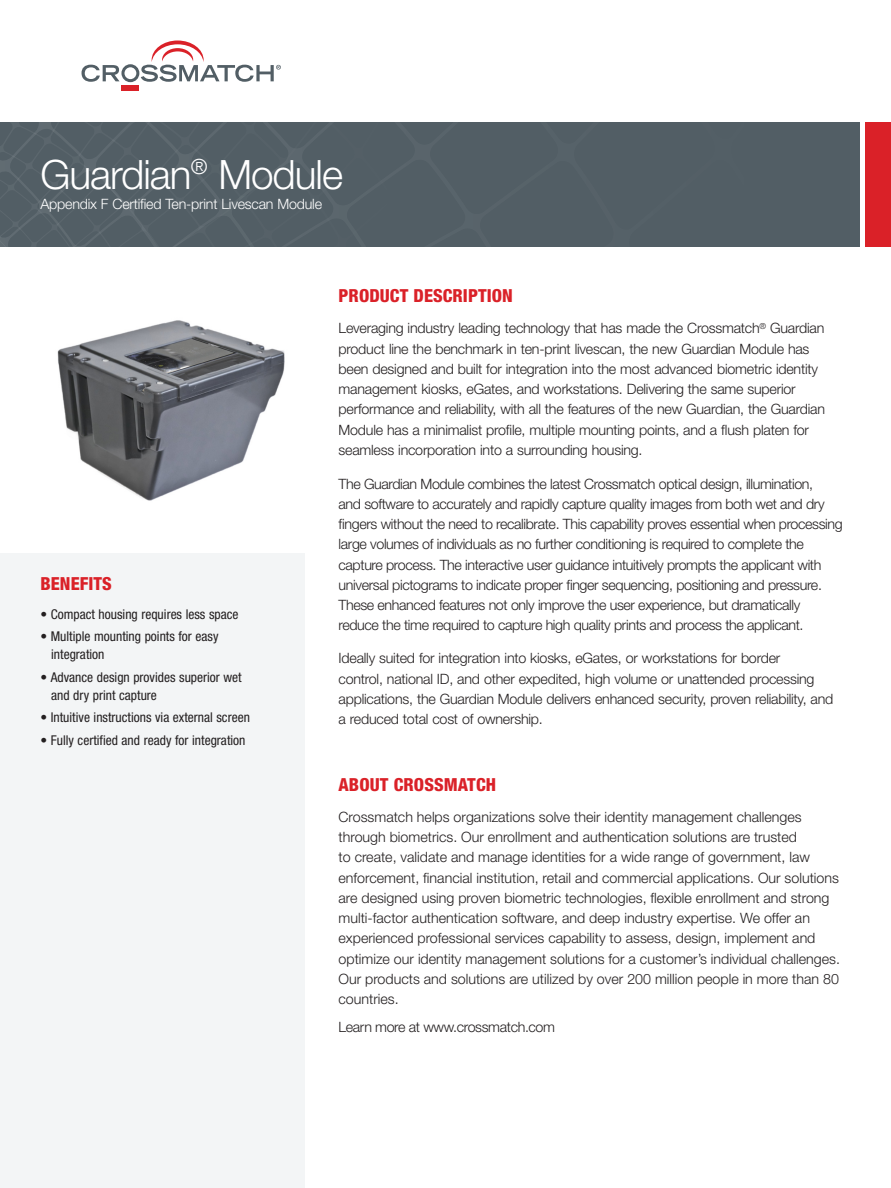
<style>
.page{position:relative;width:891px;height:1188px;background:#fff}
.page>*{position:absolute;margin:0;border:0;box-sizing:border-box;transform-origin:0 0}
.t1{font:300 40.5px "Helvetica Neue LT Std";letter-spacing:-.025em;color:#fff}
.subhead{font:800 condensed 18px "Helvetica Neue LT Std";letter-spacing:.005em;color:#da2128}
.body{font:300 14.25px/20.2px "Helvetica Neue LT Std";letter-spacing:-.015em;color:#231f20}
.front_page_BLACK_TEX{font:300 14.25px/20.2px "Helvetica Neue LT Std";color:#231f20}
.front_page_BLACK_TEX-2{font:300 14.25px/20.2px "Helvetica Neue LT Std";letter-spacing:-.02em;color:#231f20}
.body-2{font:300 14.25px "Helvetica Neue LT Std";letter-spacing:-.015em;color:#fff}
.specs{font:condensed 13.5px/18px "Helvetica Neue LT Std";color:#231f20}
</style>
<div class="page">
<div style="left:0;top:122px;width:859px;height:125px;background:#525e65"></div>
<div style="left:865px;top:122px;width:26px;height:125px;background:#da2128"></div>
<svg style="left:0;top:122px;width:332px;height:125px"></svg>
<div style="left:121px;top:85px;width:18px;height:6px;background:#da2128"></div>
<svg style="left:82px;top:41px;width:199px;height:41px"></svg>
<div style="left:0;top:554px;width:304px;height:634px;background:#f3f5f6"></div>
<img style="left:57px;top:320px;width:228px;height:181px">
<p class="t1" style="left:40px;top:150px;width:304px">Guardian<sup>®</sup> Module</p>
<p class="body-2" style="left:40px;top:196px;width:283px">Appendix F Certified Ten-print Livescan Module</p>
<p class="subhead" style="left:40px;top:572px;width:73px">BENEFITS</p>
<p class="specs" style="left:40px;top:605px;width:200px">• Compact housing requires less space</p>
<p class="specs" style="left:51px;top:627px;width:169px;text-indent:-11px">• Multiple mounting points for easy integration</p>
<p class="specs" style="left:51px;top:668px;width:192px;text-indent:-11px">• Advance design provides superior wet and dry print capture</p>
<p class="specs" style="left:40px;top:709px;width:211px">• Intuitive instructions via external screen</p>
<p class="specs" style="left:40px;top:731px;width:207px">• Fully certified and ready for integration</p>
<p class="subhead" style="left:339px;top:285px;width:176px">PRODUCT DESCRIPTION</p>
<p class="body" style="left:339px;top:318px;width:488px">Leveraging industry leading technology that has made the Crossmatch<sup>®</sup> Guardian product line the benchmark in ten-print livescan, the new Guardian Module has been designed and built for integration into the most advanced biometric identity management kiosks, eGates, and workstations. Delivering the same superior performance and reliability, with all the features of the new Guardian, the Guardian Module has a minimalist profile, multiple mounting points, and a flush platen for seamless incorporation into a surrounding housing.</p>
<p class="front_page_BLACK_TEX-2" style="left:339px;top:473px;width:506px">The Guardian Module combines the latest Crossmatch optical design, illumination,<br>and software to accurately and rapidly capture quality images from both wet and dry fingers without the need to recalibrate. This capability proves essential when processing large volumes of individuals as no further conditioning is required to complete the capture process. The interactive user guidance intuitively prompts the applicant with universal pictograms to indicate proper finger sequencing, positioning and pressure.<br>These enhanced features not only improve the user experience, but dramatically reduce the time required to capture high quality prints and process the applicant.</p>
<p class="body" style="left:339px;top:648px;width:496px">Ideally suited for integration into kiosks, eGates, or workstations for border<br>control, national ID, and other expedited, high volume or unattended processing applications, the Guardian Module delivers enhanced security, proven reliability, and a reduced total cost of ownership.</p>
<p class="subhead" style="left:339px;top:773px;width:159px">ABOUT CROSSMATCH</p>
<p class="front_page_BLACK_TEX" style="left:339px;top:806px;width:503px">Crossmatch helps organizations solve their identity management challenges through biometrics. Our enrollment and authentication solutions are trusted<br>to create, validate and manage identities for a wide range of government, law enforcement, financial institution, retail and commercial applications. Our solutions are designed using proven biometric technologies, flexible enrollment and strong multi-factor authentication software, and deep industry expertise. We offer an experienced professional services capability to assess, design, implement and optimize our identity management solutions for a customer’s individual challenges.<br>Our products and solutions are utilized by over 200 million people in more than 80 countries.</p>
<p class="front_page_BLACK_TEX-2" style="left:339px;top:1016px;width:218px">Learn more at www.crossmatch.com</p>
</div>
